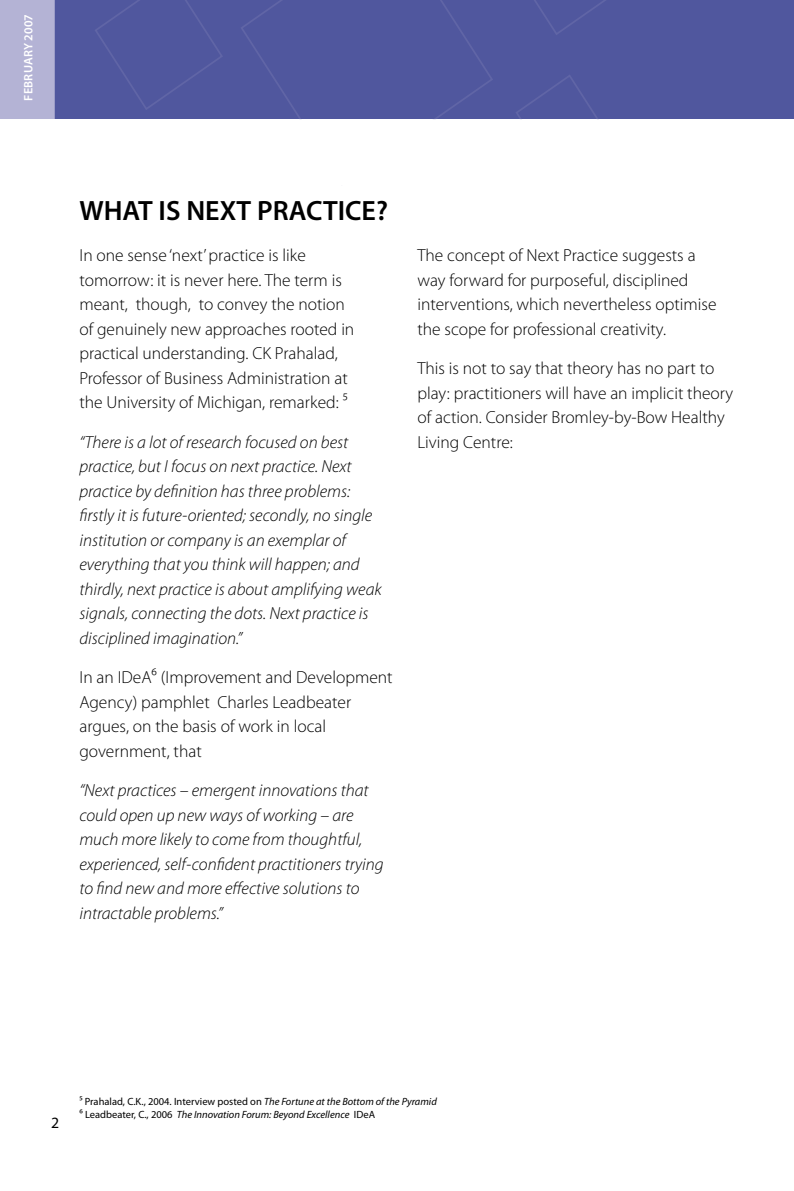
<style>
.page{position:relative;width:794px;height:1191px;background:#fff}
.page>*{position:absolute;margin:0;border:0;box-sizing:border-box;transform-origin:0 0}
.t1{font:600 28px "Myriad Pro";color:#000}
.t2{font:300 17.5px/24.5px "Myriad Pro";color:#000}
.t3{font:italic 300 17.5px/24.5px "Myriad Pro";color:#000}
.t4{font:15.75px "Myriad Pro";color:#000}
.t5{font:600 12.25px "Myriad Pro";letter-spacing:.01em;color:#fff}
.t6{font:10.5px "Myriad Pro";color:#000}
.t7{font:italic 10.5px "Myriad Pro";color:#000}
.s1{font-style:italic}
.s2{font-style:normal}
</style>
<div class="page">
<div style="left:1px;top:0;width:793px;height:119px;background:#50579e"></div>
<svg style="left:95px;top:0;width:128px;height:110px"></svg>
<svg style="left:241px;top:0;width:252px;height:119px"></svg>
<svg style="left:516px;top:75px;width:82px;height:44px"></svg>
<svg style="left:534px;top:0;width:72px;height:35px"></svg>
<div style="left:0;top:0;width:55px;height:119px;background:#b4b3d5"></div>
<p class="t5" style="left:22px;top:101px;width:88px;rotate:-90deg">FEBRUARY 2007</p>
<p class="t1" style="left:79px;top:195px;width:310px">WHAT IS NEXT PRACTICE?</p>
<p class="t2" style="left:79px;top:243px;width:276px">In one sense ‘next’ practice is like tomorrow: it is never here. The term is meant, though, to convey the notion of genuinely new approaches rooted in practical understanding. CK Prahalad, Professor of Business Administration at the University of Michigan, remarked: ⁵</p>
<p class="t3" style="left:79px;top:430px;width:304px">“There is a lot of research focused on best practice, but I focus on next practice. Next practice by definition has three problems: firstly it is future-oriented; secondly, no single institution or company is an exemplar of everything that you think will happen; and thirdly, next practice is about amplifying weak signals, connecting the dots. Next practice is disciplined imagination.”</p>
<p class="t2" style="left:79px;top:665px;width:315px">In an IDeA⁶ (Improvement and Development Agency) pamphlet Charles Leadbeater argues, on the basis of work in local government, that</p>
<p class="t3" style="left:79px;top:778px;width:306px">“Next practices – emergent innovations that could open up new ways of working – are much more likely to come from thoughtful, experienced, self-confident practitioners trying to find new and more effective solutions to intractable problems.”</p>
<p class="t2" style="left:417px;top:243px;width:301px">The concept of Next Practice suggests a way forward for purposeful, disciplined interventions, which nevertheless optimise the scope for professional creativity.</p>
<p class="t2" style="left:417px;top:356px;width:317px">This is not to say that theory has no part to play: practitioners will have an implicit theory of action. Consider Bromley-by-Bow Healthy Living Centre:</p>
<p class="t4" style="left:51px;top:1114px;width:10px">2</p>
<p class="t6" style="left:79px;top:1095px;width:359px">⁵ Prahalad, C.K., 2004. Interview posted on <span class="s1">The Fortune at the Bottom of the Pyramid</span></p>
<p class="t7" style="left:79px;top:1108px;width:297px"><span class="s2">⁶ Leadbeater, C., 2006</span> The Innovation Forum: Beyond Excellence <span class="s2">IDeA</span></p>
</div>
